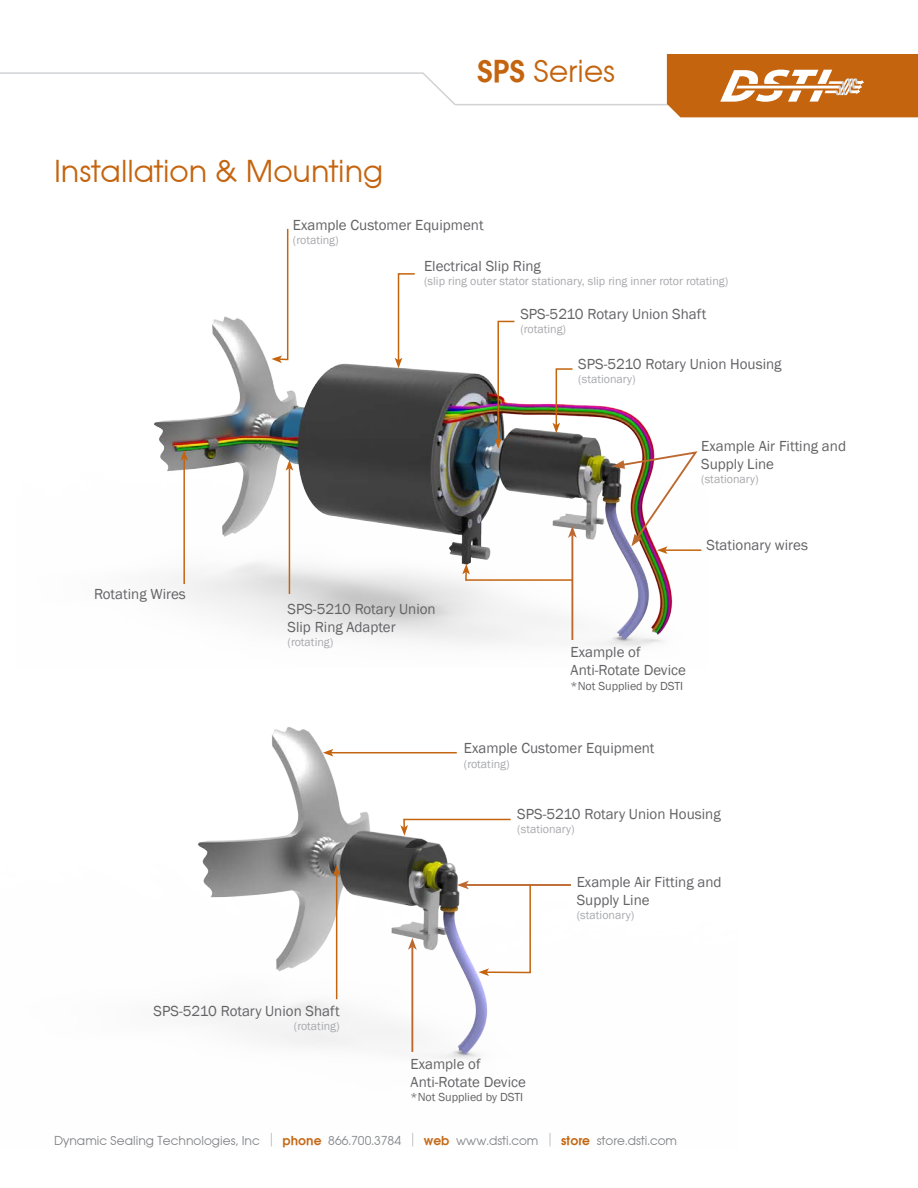
<style>
.page{position:relative;width:918px;height:1188px;background:#fff}
.page>*{position:absolute;margin:0;border:0;box-sizing:border-box;transform-origin:0 0}
.t1{font:33px "Avant Garde ITCTT Book";color:#c4640f}
.t2{font:15px "Franklin Gothic";color:#636366}
.t3{font:13.5px "Avant Garde ITCTT Book";color:#808285}
.t4{font:12px "Franklin Gothic";color:#a8a9ad}
.t5{font:12px "Franklin Gothic";color:#636366}
.s1{font-family:"Avant Garde ITCTT Demi"}
.s2{font-family:"Avant Garde ITCTT Demi";color:#c4640f}
</style>
<div class="page">
<svg style="left:0;top:54px;width:918px;height:63px"></svg>
<img style="left:154px;top:316px;width:548px;height:331px">
<hr style="left:571px;top:535px;width:2px;height:105px;background:#bc682f">
<svg style="left:568px;top:526px;width:9px;height:12px"></svg>
<svg style="left:271px;top:228px;width:18px;height:135px"></svg>
<hr style="left:289px;top:468px;width:1px;height:126px;background:#c4640f">
<svg style="left:286px;top:460px;width:7px;height:11px"></svg>
<hr style="left:183px;top:458px;width:2px;height:126px;background:#c4640f">
<svg style="left:180px;top:450px;width:8px;height:11px"></svg>
<svg style="left:395px;top:273px;width:21px;height:95px"></svg>
<svg style="left:494px;top:320px;width:22px;height:129px"></svg>
<svg style="left:552px;top:368px;width:22px;height:65px"></svg>
<svg style="left:462px;top:564px;width:112px;height:18px"></svg>
<hr style="left:665px;top:549px;width:36px;height:2px;background:#c4640f">
<img style="left:612px;top:450px;width:88px;height:104px">
<img style="left:197px;top:727px;width:291px;height:332px">
<hr style="left:331px;top:752px;width:126px;height:1px;background:#c4640f">
<svg style="left:323px;top:749px;width:10px;height:8px"></svg>
<svg style="left:400px;top:818px;width:111px;height:18px"></svg>
<hr style="left:411px;top:947px;width:2px;height:105px;background:#bc682f">
<svg style="left:408px;top:938px;width:9px;height:12px"></svg>
<hr style="left:336px;top:874px;width:1px;height:125px;background:#c4640f">
<svg style="left:333px;top:865px;width:8px;height:11px"></svg>
<hr style="left:466px;top:884px;width:105px;height:2px;background:#bc682f">
<svg style="left:457px;top:881px;width:12px;height:8px"></svg>
<svg style="left:478px;top:883px;width:54px;height:93px"></svg>
<p class="t1" style="left:54px;top:151px;width:331px">Installation &amp; Mounting</p>
<h1 class="t1" style="left:477px;top:51px;width:140px"><span class="s1">SPS</span> Series</h1>
<p class="t2" style="left:293px;top:215px;width:192px">Example Customer Equipment</p>
<p class="t4" style="left:293px;top:233px;width:47px">(rotating)</p>
<p class="t2" style="left:424px;top:257px;width:118px">Electrical Slip Ring</p>
<p class="t4" style="left:424px;top:274px;width:306px">(slip ring outer stator stationary, slip ring inner rotor rotating)</p>
<p class="t2" style="left:520px;top:305px;width:188px">SPS-5210 Rotary Union Shaft</p>
<p class="t4" style="left:520px;top:322px;width:47px">(rotating)</p>
<p class="t2" style="left:578px;top:355px;width:205px">SPS-5210 Rotary Union Housing</p>
<p class="t4" style="left:578px;top:372px;width:59px">(stationary)</p>
<p class="t2" style="left:701px;top:437px;width:146px">Example Air Fitting and</p>
<p class="t2" style="left:701px;top:455px;width:74px">Supply Line</p>
<p class="t4" style="left:701px;top:472px;width:59px">(stationary)</p>
<p class="t2" style="left:94px;top:585px;width:93px">Rotating Wires</p>
<p class="t2" style="left:288px;top:599px;width:150px">SPS-5210 Rotary Union</p>
<p class="t2" style="left:288px;top:617px;width:110px">Slip Ring Adapter</p>
<p class="t4" style="left:288px;top:635px;width:47px">(rotating)</p>
<p class="t2" style="left:706px;top:536px;width:103px">Stationary wires</p>
<p class="t2" style="left:571px;top:643px;width:71px">Example of</p>
<p class="t2" style="left:571px;top:661px;width:117px">Anti-Rotate Device</p>
<p class="t5" style="left:571px;top:678px;width:114px">*Not Supplied by DSTI</p>
<p class="t2" style="left:464px;top:739px;width:192px">Example Customer Equipment</p>
<p class="t4" style="left:464px;top:756px;width:47px">(rotating)</p>
<p class="t2" style="left:517px;top:805px;width:205px">SPS-5210 Rotary Union Housing</p>
<p class="t4" style="left:517px;top:822px;width:59px">(stationary)</p>
<p class="t2" style="left:577px;top:873px;width:146px">Example Air Fitting and</p>
<p class="t2" style="left:577px;top:891px;width:74px">Supply Line</p>
<p class="t4" style="left:577px;top:908px;width:59px">(stationary)</p>
<p class="t2" style="left:154px;top:1002px;width:188px">SPS-5210 Rotary Union Shaft</p>
<p class="t4" style="left:294px;top:1019px;width:47px">(rotating)</p>
<p class="t2" style="left:411px;top:1055px;width:71px">Example of</p>
<p class="t2" style="left:411px;top:1073px;width:117px">Anti-Rotate Device</p>
<p class="t5" style="left:411px;top:1090px;width:114px">*Not Supplied by DSTI</p>
<p class="t3" style="left:54px;top:1132px;width:625px">Dynamic Sealing Technologies, Inc | <span class="s2">phone</span> 866.700.3784 | <span class="s2">web</span> www.dsti.com | <span class="s2">store</span> store.dsti.com</p>
</div>
